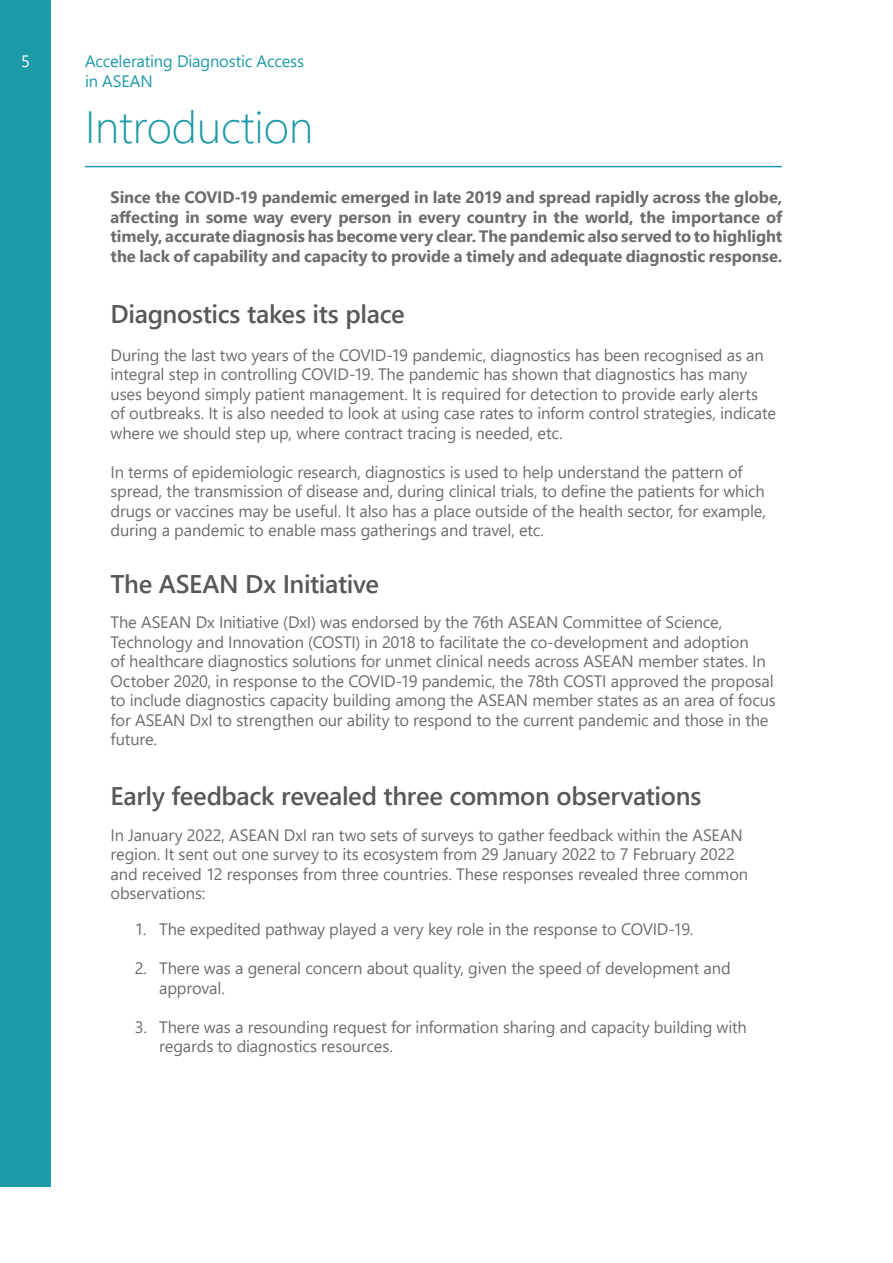
<style>
.page{position:relative;width:893px;height:1263px;background:#fff}
.page>*{position:absolute;margin:0;border:0;box-sizing:border-box;transform-origin:0 0}
.t1{font:300 45px "Segoe UI";color:#1d9aa7}
.Sub_head{font:600 25.5px "Segoe UI";letter-spacing:-.015em;color:#57585a}
.Paragraph_Style_1{font:16.5px/19.5px "Segoe UI";letter-spacing:-.01em;color:#6c6d70}
.Paragraph_Style_1-2{font:700 16.5px/19.5px "Segoe UI";letter-spacing:-.005em;color:#6c6d70;text-align:justify}
.Paragraph_Style_1-3{font:16.5px "Segoe UI";letter-spacing:-.01em;color:#1d9aa7}
.t2{font:16.5px "Segoe UI";color:#fff}
</style>
<div class="page">
<div style="left:0;top:0;width:51px;height:1186px;background:#1d9aa7"></div>
<hr style="left:85px;top:166px;width:697px;height:1px;background:#1d9aa7">
<p class="t2" style="left:21px;top:46px;width:10px">5</p>
<p class="Paragraph_Style_1-3" style="left:85px;top:46px;width:221px">Accelerating Diagnostic Access</p>
<p class="Paragraph_Style_1-3" style="left:85px;top:65px;width:69px">in ASEAN</p>
<p class="t1" style="left:85px;top:85px;width:230px">Introduction</p>
<p class="Paragraph_Style_1-2" style="left:111px;top:186px;width:673px">Since the COVID-19 pandemic emerged in late 2019 and spread rapidly across the globe, affecting in some way every person in every country in the world, the importance of timely, accurate diagnosis has become very clear. The pandemic also served to to highlight the lack of capability and capacity to provide a timely and adequate diagnostic response.</p>
<p class="Sub_head" style="left:111px;top:289px;width:296px">Diagnostics takes its place</p>
<p class="Paragraph_Style_1" style="left:111px;top:344px;width:667px">During the last two years of the COVID-19 pandemic, diagnostics has been recognised as an integral step in controlling COVID-19. The pandemic has shown that diagnostics has many uses beyond simply patient management. It is required for detection to provide early alerts of outbreaks. It is also needed to look at using case rates to inform control strategies, indicate where we should step up, where contract tracing is needed, etc.</p>
<p class="Paragraph_Style_1" style="left:111px;top:461px;width:657px">In terms of epidemiologic research, diagnostics is used to help understand the pattern of spread, the transmission of disease and, during clinical trials, to define the patients for which drugs or vaccines may be useful. It also has a place outside of the health sector, for example, during a pandemic to enable mass gatherings and travel, etc.</p>
<p class="Sub_head" style="left:111px;top:559px;width:270px">The ASEAN Dx Initiative</p>
<p class="Paragraph_Style_1" style="left:111px;top:611px;width:667px">The ASEAN Dx Initiative (DxI) was endorsed by the 76th ASEAN Committee of Science, Technology and Innovation (COSTI) in 2018 to facilitate the co-development and adoption<br>of healthcare diagnostics solutions for unmet clinical needs across ASEAN member states. In October 2020, in response to the COVID-19 pandemic, the 78th COSTI approved the proposal to include diagnostics capacity building among the ASEAN member states as an area of focus for ASEAN DxI to strengthen our ability to respond to the current pandemic and those in the future.</p>
<p class="Sub_head" style="left:111px;top:772px;width:592px">Early feedback revealed three common observations</p>
<p class="Paragraph_Style_1" style="left:111px;top:824px;width:639px">In January 2022, ASEAN DxI ran two sets of surveys to gather feedback within the ASEAN region. It sent out one survey to its ecosystem from 29 January 2022 to 7 February 2022 and received 12 responses from three countries. These responses revealed three common observations:</p>
<p class="Paragraph_Style_1" style="left:135px;top:918px;width:13px">1.</p>
<p class="Paragraph_Style_1" style="left:135px;top:957px;width:14px">2.</p>
<p class="Paragraph_Style_1" style="left:135px;top:1015px;width:14px">3.</p>
<p class="Paragraph_Style_1" style="left:159px;top:918px;width:536px">The expedited pathway played a very key role in the response to COVID-19.</p>
<p class="Paragraph_Style_1" style="left:159px;top:957px;width:573px">There was a general concern about quality, given the speed of development and approval.</p>
<p class="Paragraph_Style_1" style="left:159px;top:1015px;width:589px">There was a resounding request for information sharing and capacity building with regards to diagnostics resources.</p>
</div>
